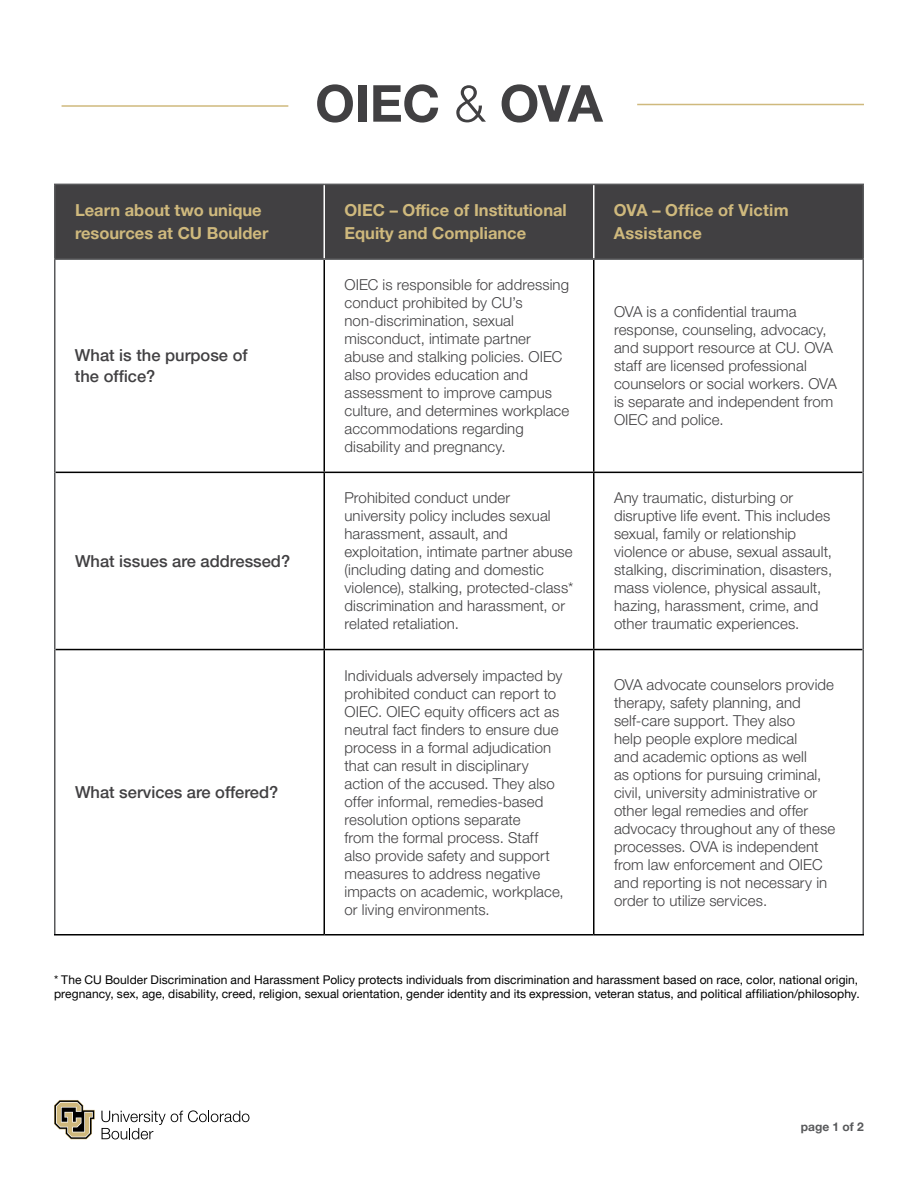
<style>
.page{position:relative;width:918px;height:1188px;background:#fff}
.page>*{position:absolute;margin:0;border:0;box-sizing:border-box;transform-origin:0 0}
.t1{font:700 51px "Helvetica Neue LT Pro";letter-spacing:-.01em;color:#414042}
.t2{font:700 16.5px/22.5px "Helvetica Neue LT Pro";color:#cfb97d}
.t3{font:500 16.5px/21px "Helvetica Neue LT Pro";color:#414042}
.t4{font:300 15px/18px "Helvetica Neue LT Pro";letter-spacing:.005em;color:#414042}
.t5{font:12px/13.5px "Helvetica Neue LT Pro";letter-spacing:.005em;color:#000}
.t6{font:700 12px "Helvetica Neue LT Pro";color:#58595b}
.s1{font-weight:300}
</style>
<div class="page">
<svg style="left:101px;top:1110px;width:148px;height:29px"></svg>
<svg style="left:54px;top:1100px;width:41px;height:39px"></svg>
<div style="left:56px;top:185px;width:806px;height:73px;background:#414042"></div>
<hr style="left:324px;top:260px;width:1px;height:212px;background:#000">
<hr style="left:593px;top:260px;width:1px;height:212px;background:#000">
<hr style="left:56px;top:472px;width:268px;height:1px;background:#000">
<hr style="left:324px;top:472px;width:270px;height:1px;background:#000">
<hr style="left:324px;top:473px;width:1px;height:176px;background:#000">
<hr style="left:594px;top:472px;width:269px;height:1px;background:#000">
<hr style="left:593px;top:473px;width:1px;height:176px;background:#000">
<hr style="left:56px;top:649px;width:268px;height:1px;background:#000">
<hr style="left:324px;top:649px;width:270px;height:1px;background:#000">
<hr style="left:324px;top:650px;width:1px;height:284px;background:#000">
<hr style="left:594px;top:649px;width:269px;height:1px;background:#000">
<hr style="left:593px;top:650px;width:1px;height:284px;background:#000">
<hr style="left:54px;top:934px;width:270px;height:2px;background:#000">
<hr style="left:324px;top:934px;width:270px;height:2px;background:#000">
<hr style="left:594px;top:934px;width:270px;height:2px;background:#000">
<hr style="left:54px;top:260px;width:2px;height:212px;background:#58595b">
<hr style="left:862px;top:260px;width:2px;height:212px;background:#58595b">
<hr style="left:54px;top:472px;width:2px;height:178px;background:#58595b">
<hr style="left:862px;top:472px;width:2px;height:178px;background:#58595b">
<hr style="left:54px;top:650px;width:2px;height:284px;background:#58595b">
<hr style="left:862px;top:650px;width:2px;height:284px;background:#58595b">
<hr style="left:324px;top:185px;width:1px;height:73px;background:#fff">
<hr style="left:593px;top:185px;width:1px;height:73px;background:#fff">
<hr style="left:54px;top:184px;width:270px;height:1px;background:#58595b">
<hr style="left:54px;top:185px;width:2px;height:73px;background:#58595b">
<hr style="left:324px;top:184px;width:270px;height:1px;background:#58595b">
<hr style="left:594px;top:184px;width:270px;height:1px;background:#58595b">
<hr style="left:862px;top:185px;width:2px;height:73px;background:#58595b">
<hr style="left:54px;top:258px;width:270px;height:2px;background:#58595b">
<hr style="left:324px;top:258px;width:270px;height:2px;background:#58595b">
<hr style="left:594px;top:258px;width:270px;height:2px;background:#58595b">
<hr style="left:62px;top:105px;width:226px;height:2px;background:#cfb97d">
<hr style="left:637px;top:104px;width:227px;height:1px;background:#cfb97d">
<h1 class="t1" style="left:315px;top:72px;width:289px">OIEC <span class="s1">&amp;</span> OVA</h1>
<p class="t2" style="left:75px;top:199px;width:195px">Learn about two unique resources at CU Boulder</p>
<p class="t2" style="left:344px;top:199px;width:224px">OIEC – Office of Institutional<br>Equity and Compliance</p>
<p class="t2" style="left:614px;top:199px;width:176px">OVA – Office of Victim<br>Assistance</p>
<p class="t3" style="left:75px;top:345px;width:174px">What is the purpose of the office?</p>
<p class="t3" style="left:75px;top:550px;width:217px">What issues are addressed?</p>
<p class="t3" style="left:75px;top:781px;width:205px">What services are offered?</p>
<p class="t4" style="left:345px;top:275px;width:226px">OIEC is responsible for addressing conduct prohibited by CU’s non-discrimination, sexual misconduct, intimate partner abuse and stalking policies. OIEC also provides education and assessment to improve campus culture, and determines workplace accommodations regarding disability and pregnancy.</p>
<p class="t4" style="left:614px;top:302px;width:224px">OVA is a confidential trauma response, counseling, advocacy, and support resource at CU. OVA staff are licensed professional counselors or social workers. OVA is separate and independent from<br>OIEC and police.</p>
<p class="t4" style="left:345px;top:489px;width:230px">Prohibited conduct under university policy includes sexual harassment, assault, and exploitation, intimate partner abuse (including dating and domestic violence), stalking, protected-class* discrimination and harassment, or related retaliation.</p>
<p class="t4" style="left:614px;top:489px;width:220px">Any traumatic, disturbing or disruptive life event. This includes sexual, family or relationship violence or abuse, sexual assault, stalking, discrimination, disasters, mass violence, physical assault, hazing, harassment, crime, and other traumatic experiences.</p>
<p class="t4" style="left:345px;top:666px;width:221px">Individuals adversely impacted by prohibited conduct can report to<br>OIEC. OIEC equity officers act as neutral fact finders to ensure due process in a formal adjudication that can result in disciplinary action of the accused. They also offer informal, remedies-based resolution options separate<br>from the formal process. Staff also provide safety and support measures to address negative impacts on academic, workplace, or living environments.</p>
<p class="t4" style="left:614px;top:675px;width:223px">OVA advocate counselors provide therapy, safety planning, and self-care support. They also<br>help people explore medical<br>and academic options as well<br>as options for pursuing criminal, civil, university administrative or other legal remedies and offer advocacy throughout any of these processes. OVA is independent from law enforcement and OIEC and reporting is not necessary in order to utilize services.</p>
<p class="t5" style="left:54px;top:973px;width:807px">* The CU Boulder Discrimination and Harassment Policy protects individuals from discrimination and harassment based on race, color, national origin, pregnancy, sex, age, disability, creed, religion, sexual orientation, gender identity and its expression, veteran status, and political affiliation/philosophy.</p>
<p class="t6" style="left:801px;top:1120px;width:65px">page 1 of 2</p>
</div>
